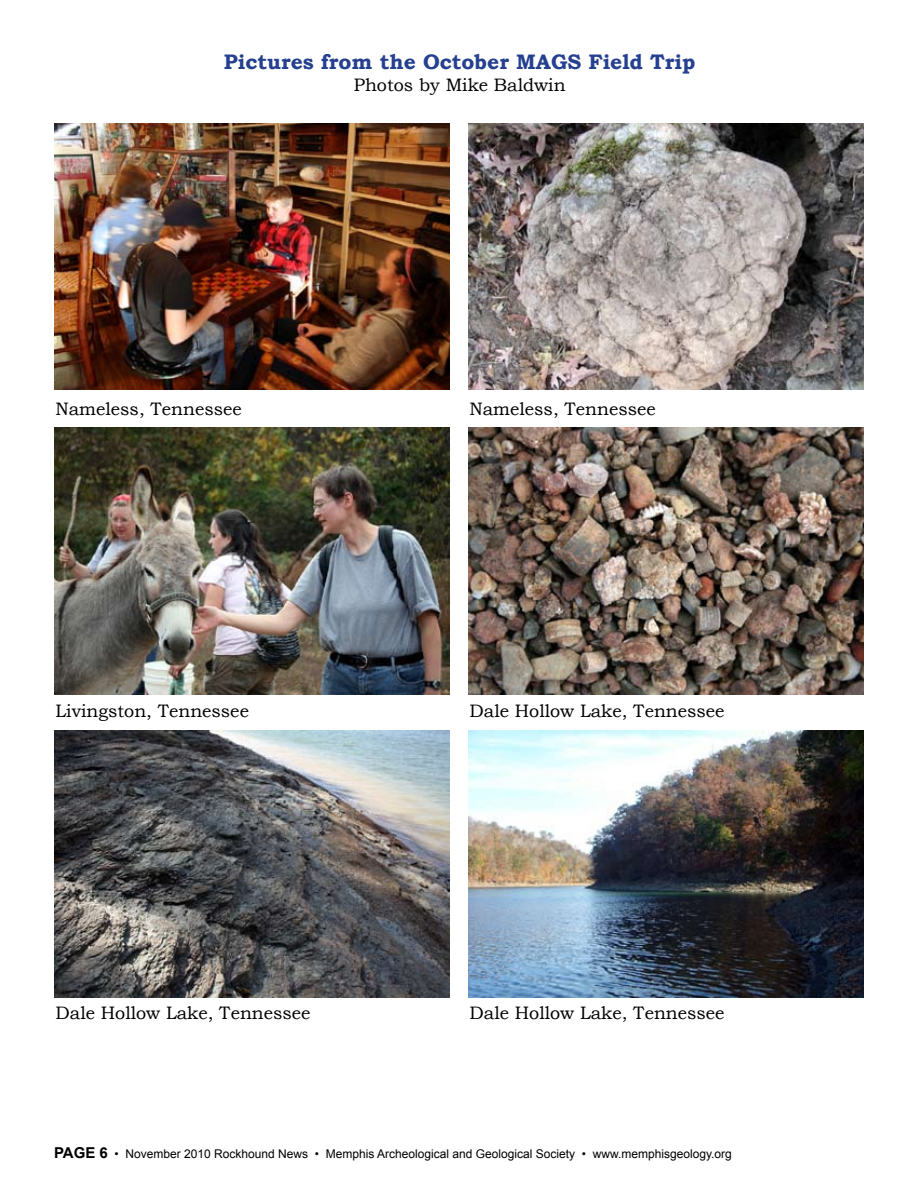
<style>
.page{position:relative;width:918px;height:1188px;background:#fff}
.page>*{position:absolute;margin:0;border:0;box-sizing:border-box;transform-origin:0 0}
.t1{font:700 21px "Bookman Old Style";color:#24408f}
.t2{font:18px "Bookman Old Style";color:#000}
.t3{font:12px "Arial";color:#000}
.s1{font-weight:700;font-size:15px}
</style>
<div class="page">
<img style="left:468px;top:123px;width:396px;height:267px">
<img style="left:54px;top:123px;width:396px;height:267px">
<img style="left:468px;top:428px;width:396px;height:266px">
<img style="left:54px;top:428px;width:396px;height:266px">
<img style="left:468px;top:730px;width:396px;height:268px">
<img style="left:54px;top:730px;width:396px;height:268px">
<p class="t1" style="left:224px;top:49px;width:473px">Pictures from the October MAGS Field Trip</p>
<p class="t2" style="left:354px;top:74px;width:213px">Photos by Mike Baldwin</p>
<p class="t2" style="left:55px;top:398px;width:188px">Nameless, Tennessee</p>
<p class="t2" style="left:469px;top:398px;width:188px">Nameless, Tennessee</p>
<p class="t2" style="left:55px;top:701px;width:195px">Livingston, Tennessee</p>
<p class="t2" style="left:469px;top:701px;width:257px">Dale Hollow Lake, Tennessee</p>
<p class="t2" style="left:55px;top:1003px;width:257px">Dale Hollow Lake, Tennessee</p>
<p class="t2" style="left:469px;top:1003px;width:257px">Dale Hollow Lake, Tennessee</p>
<p class="t3" style="left:54px;top:1147px;width:679px"><span class="s1">PAGE 6</span> • November 2010 Rockhound News • Memphis Archeological and Geological Society • www.memphisgeology.org</p>
</div>
